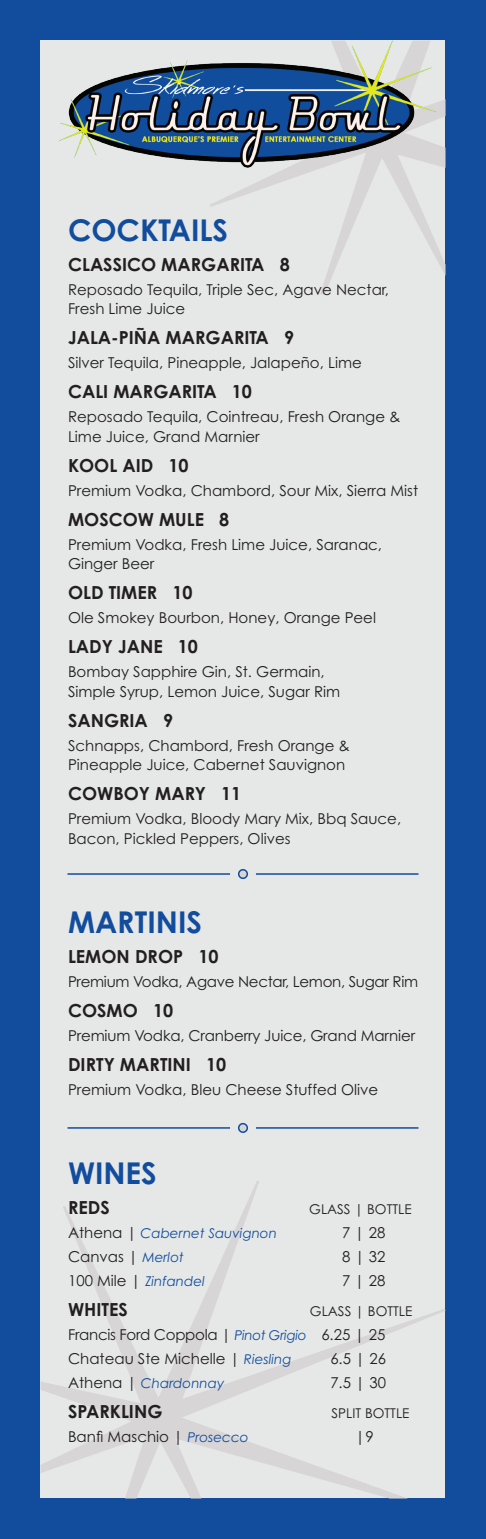
<style>
.page{position:relative;width:486px;height:1539px;background:#124d9d}
.page>*{position:absolute;margin:0;border:0;box-sizing:border-box;transform-origin:0 0}
.t1{font:700 30px "Century Gothic";color:#124d9d}
.t2{font:700 18px "Century Gothic";color:#231f20}
.t3{font:15px/19.5px "Century Gothic";color:#231f20}
.t4{font:15px "Century Gothic";letter-spacing:-.02em;color:#231f20}
.t5{font:italic 13.5px "Century Gothic";color:#124d9d}
.t6{font:13.5px "Century Gothic";color:#231f20}
.s1{font-style:normal;font-size:15px;color:#231f20}
.s2{font-style:italic;font-size:13.5px;color:#124d9d}
</style>
<div class="page">
<div style="left:40px;top:40px;width:406px;height:1458px;background:#e5e8e7"></div>
<svg style="left:210px;top:192px;width:236px;height:102px"></svg>
<svg style="left:41px;top:1181px;width:404px;height:318px"></svg>
<img style="left:59px;top:40px;width:387px;height:152px">
<div style="left:239px;top:1124px;width:8px;height:8px;background:#d8d5d6;border-radius:50%"></div>
<div style="left:238px;top:1123px;width:10px;height:10px;border:2px solid #124d9d;border-radius:50%"></div>
<hr style="left:68px;top:1127px;width:162px;height:2px;background:#124d9d">
<hr style="left:256px;top:1127px;width:162px;height:2px;background:#124d9d">
<div style="left:239px;top:870px;width:8px;height:8px;background:#d8d5d6;border-radius:50%"></div>
<div style="left:238px;top:869px;width:10px;height:10px;border:2px solid #124d9d;border-radius:50%"></div>
<hr style="left:68px;top:873px;width:162px;height:2px;background:#124d9d">
<hr style="left:256px;top:873px;width:162px;height:2px;background:#124d9d">
<h1 class="t1" style="left:68px;top:211px;width:162px">COCKTAILS</h1>
<p class="t2" style="left:68px;top:253px;width:223px">CLASSICO MARGARITA 8</p>
<p class="t3" style="left:68px;top:279px;width:322px">Reposado Tequila, Triple Sec, Agave Nectar,<br>Fresh Lime Juice</p>
<p class="t2" style="left:68px;top:326px;width:228px">JALA-PIÑA MARGARITA 9</p>
<p class="t3" style="left:68px;top:353px;width:295px">Silver Tequila, Pineapple, Jalapeño, Lime</p>
<p class="t2" style="left:68px;top:380px;width:185px">CALI MARGARITA 10</p>
<p class="t3" style="left:68px;top:407px;width:334px">Reposado Tequila, Cointreau, Fresh Orange &amp;<br>Lime Juice, Grand Marnier</p>
<p class="t2" style="left:68px;top:454px;width:122px">KOOL AID 10</p>
<p class="t3" style="left:68px;top:480px;width:352px">Premium Vodka, Chambord, Sour Mix, Sierra Mist</p>
<p class="t2" style="left:68px;top:508px;width:163px">MOSCOW MULE 8</p>
<p class="t3" style="left:68px;top:534px;width:316px">Premium Vodka, Fresh Lime Juice, Saranac,<br>Ginger Beer</p>
<p class="t2" style="left:68px;top:581px;width:126px">OLD TIMER 10</p>
<p class="t3" style="left:68px;top:608px;width:310px">Ole Smokey Bourbon, Honey, Orange Peel</p>
<p class="t2" style="left:68px;top:635px;width:131px">LADY JANE 10</p>
<p class="t3" style="left:68px;top:662px;width:274px">Bombay Sapphire Gin, St. Germain,<br>Simple Syrup, Lemon Juice, Sugar Rim</p>
<p class="t2" style="left:68px;top:709px;width:107px">SANGRIA 9</p>
<p class="t3" style="left:68px;top:735px;width:283px">Schnapps, Chambord, Fresh Orange &amp;<br>Pineapple Juice, Cabernet Sauvignon</p>
<p class="t2" style="left:68px;top:782px;width:175px">COWBOY MARY 11</p>
<p class="t3" style="left:68px;top:809px;width:335px">Premium Vodka, Bloody Mary Mix, Bbq Sauce,<br>Bacon, Pickled Peppers, Olives</p>
<h1 class="t1" style="left:68px;top:903px;width:135px">MARTINIS</h1>
<p class="t2" style="left:68px;top:945px;width:152px">LEMON DROP 10</p>
<p class="t4" style="left:68px;top:972px;width:352px">Premium Vodka, Agave Nectar, Lemon, Sugar Rim</p>
<p class="t2" style="left:68px;top:999px;width:107px">COSMO 10</p>
<p class="t3" style="left:68px;top:1025px;width:349px">Premium Vodka, Cranberry Juice, Grand Marnier</p>
<p class="t2" style="left:68px;top:1053px;width:160px">DIRTY MARTINI 10</p>
<p class="t3" style="left:68px;top:1079px;width:312px">Premium Vodka, Bleu Cheese Stuffed Olive</p>
<h1 class="t1" style="left:68px;top:1154px;width:90px">WINES</h1>
<p class="t2" style="left:68px;top:1196px;width:43px">REDS</p>
<p class="t6" style="left:309px;top:1201px;width:104px">GLASS | BOTTLE</p>
<p class="t5" style="left:68px;top:1225px;width:211px"><span class="s1">Athena |</span> Cabernet Sauvignon</p>
<p class="t3" style="left:342px;top:1223px;width:45px">7 | 28</p>
<p class="t3" style="left:68px;top:1247px;width:117px">Canvas | <span class="s2">Merlot</span></p>
<p class="t3" style="left:342px;top:1247px;width:45px">8 | 32</p>
<p class="t5" style="left:68px;top:1273px;width:138px"><span class="s1">100 Mile |</span> Zinfandel</p>
<p class="t3" style="left:342px;top:1271px;width:45px">7 | 28</p>
<p class="t2" style="left:68px;top:1298px;width:61px">WHITES</p>
<p class="t6" style="left:310px;top:1303px;width:104px">GLASS | BOTTLE</p>
<p class="t3" style="left:68px;top:1322px;width:319px;line-height:24px">Francis Ford Coppola | <span class="s2">Pinot Grigio</span> 6.25 | 25<br>Chateau Ste Michelle | <span class="s2">Riesling</span></p>
<p class="t3" style="left:330px;top:1349px;width:57px">6.5 | 26</p>
<p class="t5" style="left:68px;top:1375px;width:158px"><span class="s1">Athena |</span> Chardonnay</p>
<p class="t3" style="left:330px;top:1373px;width:57px">7.5 | 30</p>
<p class="t2" style="left:68px;top:1400px;width:96px">SPARKLING</p>
<p class="t6" style="left:332px;top:1405px;width:79px">SPLIT BOTTLE</p>
<p class="t3" style="left:68px;top:1427px;width:182px">Banfi Maschio | <span class="s2">Prosecco</span></p>
<p class="t3" style="left:355px;top:1427px;width:20px">|9</p>
</div>
